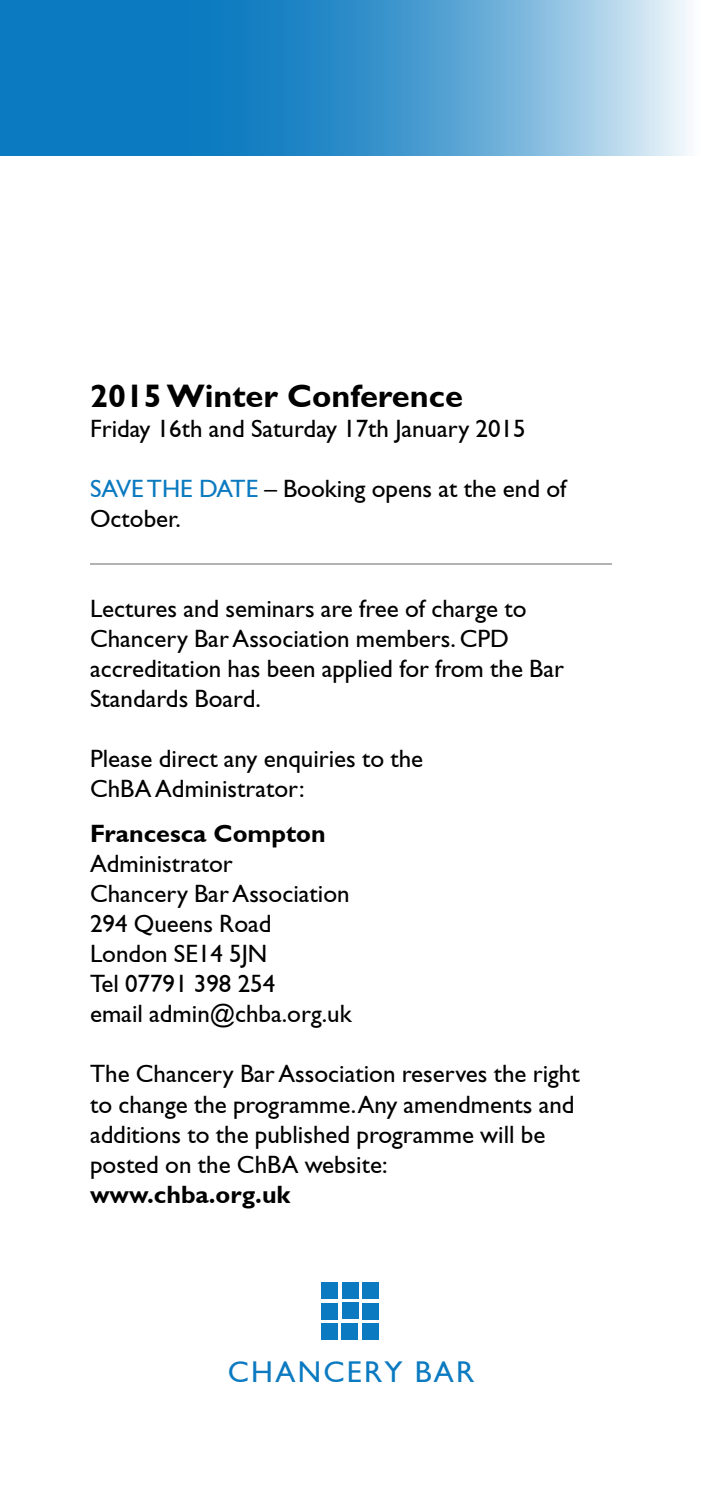
<style>
.page{position:relative;width:702px;height:1489px;background:#fff}
.page>*{position:absolute;margin:0;border:0;box-sizing:border-box;transform-origin:0 0}
.t1{font:700 32.5px "Gill Sans";color:#000}
.t2{font:30px "Gill Sans";letter-spacing:.075em;color:#0b7ac0}
.t3{font:25px/30px "Gill Sans";color:#000}
.t4{font:700 25px "Gill Sans";color:#000}
.s1{color:#0b7ac0}
</style>
<div class="page">
<svg style="left:0;top:0;width:688px;height:156px"></svg>
<div style="left:321px;top:1281px;width:16px;height:17px;background:#0b7ac0"></div>
<div style="left:321px;top:1302px;width:16px;height:17px;background:#0b7ac0"></div>
<div style="left:321px;top:1323px;width:16px;height:16px;background:#0b7ac0"></div>
<div style="left:342px;top:1281px;width:16px;height:17px;background:#0b7ac0"></div>
<div style="left:342px;top:1302px;width:16px;height:17px;background:#0b7ac0"></div>
<div style="left:341px;top:1323px;width:17px;height:16px;background:#0b7ac0"></div>
<div style="left:362px;top:1281px;width:17px;height:17px;background:#0b7ac0"></div>
<div style="left:362px;top:1302px;width:17px;height:17px;background:#0b7ac0"></div>
<div style="left:362px;top:1323px;width:17px;height:16px;background:#0b7ac0"></div>
<hr style="left:90px;top:563px;width:522px;height:1px;background:#000">
<h1 class="t1" style="left:90px;top:377px;width:374px">2015 Winter Conference</h1>
<p class="t3" style="left:90px;top:413px;width:437px">Friday 16th and Saturday 17th January 2015</p>
<p class="t3" style="left:90px;top:473px;width:478px"><span class="s1">SAVE THE DATE</span> – Booking opens at the end of<br>October.</p>
<p class="t3" style="left:90px;top:593px;width:475px">Lectures and seminars are free of charge to Chancery Bar Association members. CPD accreditation has been applied for from the Bar Standards Board.</p>
<p class="t3" style="left:90px;top:743px;width:335px">Please direct any enquiries to the<br>ChBA Administrator:</p>
<p class="t4" style="left:90px;top:819px;width:237px">Francesca Compton</p>
<p class="t3" style="left:90px;top:848px;width:263px">Administrator<br>Chancery Bar Association<br>294 Queens Road<br>London SE14 5JN<br>Tel 07791 398 254<br>email admin@chba.org.uk</p>
<p class="t3" style="left:90px;top:1058px;width:491px">The Chancery Bar Association reserves the right to change the programme.Any amendments and additions to the published programme will be posted on the ChBA website:</p>
<p class="t4" style="left:90px;top:1179px;width:202px">www.chba.org.uk</p>
<p class="t2" style="left:228px;top:1354px;width:248px">CHANCERY BAR</p>
</div>
